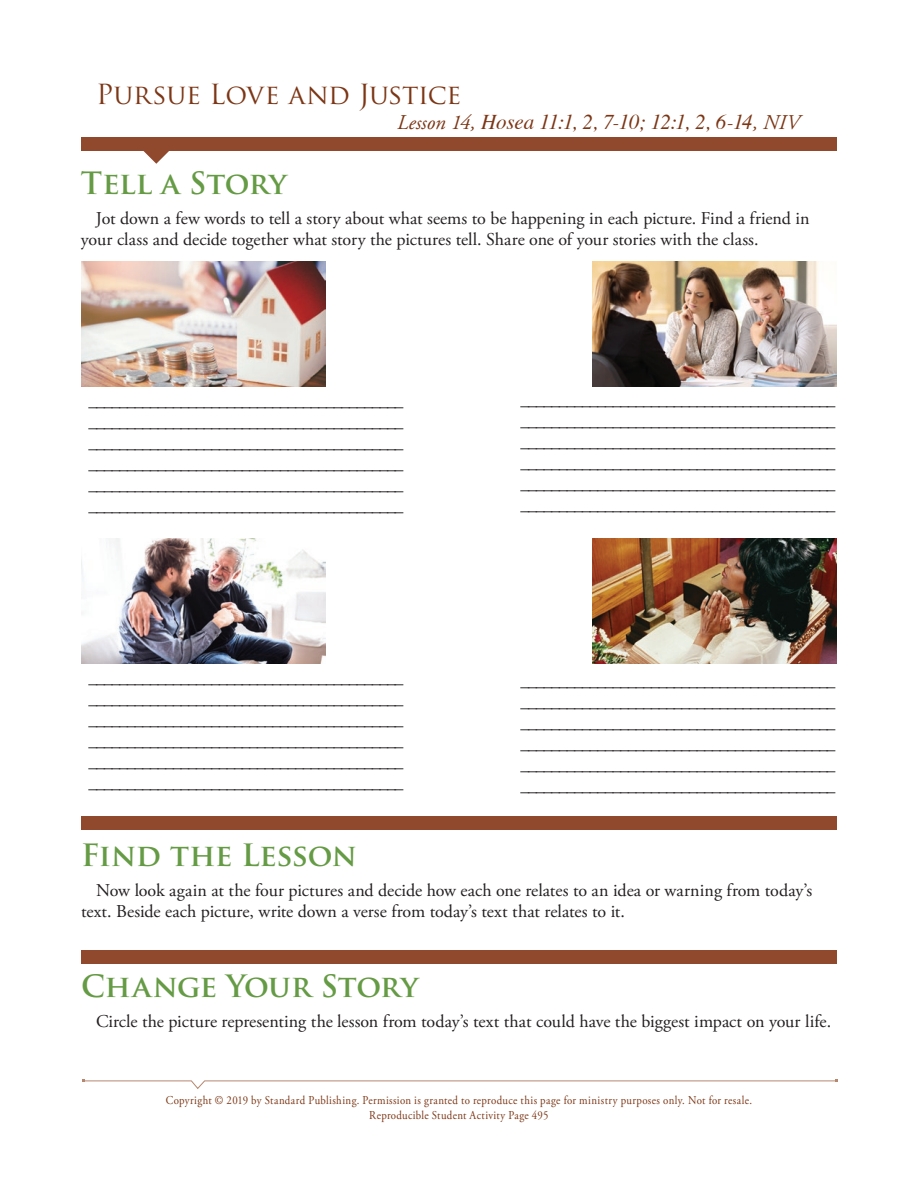
<style>
.page{position:relative;width:918px;height:1188px;background:#fff}
.page>*{position:absolute;margin:0;border:0;box-sizing:border-box;transform-origin:0 0}
.Repro_Head{font:700 30px "Trajan Pro";letter-spacing:-.01em;color:#659b44}
.Repro_Footer_Title{font:27px "Trajan Pro";letter-spacing:-.01em;color:#7c3615}
.Repro_Footer_Title-2{font:italic 21px "Times";letter-spacing:-.02em;color:#7c3615}
.Repro_Body{font:18px/21px "Adobe Garamond Pro";color:#231f20}
.Repro_Body-2{font:12px "Adobe Garamond Pro";letter-spacing:.035em;color:#7c3615;scale:.9 1}
.s1{font-family:"Adobe Garamond Pro"}
</style>
<div class="page">
<svg style="left:82px;top:1079px;width:756px;height:10px"></svg>
<div style="left:81px;top:137px;width:756px;height:14px;background:#90492c"></div>
<svg style="left:144px;top:151px;width:25px;height:13px"></svg>
<div style="left:81px;top:950px;width:756px;height:14px;background:#90492c"></div>
<img style="left:81px;top:261px;width:244px;height:125px">
<img style="left:592px;top:261px;width:244px;height:125px">
<img style="left:82px;top:538px;width:244px;height:126px">
<img style="left:593px;top:538px;width:244px;height:126px">
<div style="left:81px;top:816px;width:756px;height:14px;background:#90492c"></div>
<p class="Repro_Footer_Title" style="left:96px;top:77px;width:367px">Pursue Love and Justice</p>
<p class="Repro_Footer_Title-2" style="left:397px;top:104px;width:404px"><span class="s1">Lesson 14,</span> Hosea 11:1, 2, 7-10; 12:1, 2, 6-14<span class="s1">, NIV</span></p>
<p class="Repro_Head" style="left:81px;top:164px;width:208px">Tell a Story</p>
<p class="Repro_Body" style="left:81px;top:208px;width:730px;text-indent:15px">Jot down a few words to tell a story about what seems to be happening in each picture. Find a friend in your class and decide together what story the pictures tell. Share one of your stories with the class.</p>
<p class="Repro_Body" style="left:89px;top:390px;width:317px">_________________________________________</p>
<p class="Repro_Body" style="left:89px;top:411px;width:317px">_________________________________________</p>
<p class="Repro_Body" style="left:89px;top:432px;width:317px">_________________________________________</p>
<p class="Repro_Body" style="left:89px;top:453px;width:317px">_________________________________________</p>
<p class="Repro_Body" style="left:89px;top:474px;width:317px">_________________________________________</p>
<p class="Repro_Body" style="left:89px;top:495px;width:317px">_________________________________________</p>
<p class="Repro_Body" style="left:89px;top:668px;width:317px">_________________________________________</p>
<p class="Repro_Body" style="left:89px;top:689px;width:317px">_________________________________________</p>
<p class="Repro_Body" style="left:89px;top:710px;width:317px">_________________________________________</p>
<p class="Repro_Body" style="left:89px;top:731px;width:317px">_________________________________________</p>
<p class="Repro_Body" style="left:89px;top:752px;width:317px">_________________________________________</p>
<p class="Repro_Body" style="left:89px;top:773px;width:317px">_________________________________________</p>
<p class="Repro_Body" style="left:521px;top:390px;width:317px">_________________________________________</p>
<p class="Repro_Body" style="left:521px;top:411px;width:317px">_________________________________________</p>
<p class="Repro_Body" style="left:521px;top:432px;width:317px">_________________________________________</p>
<p class="Repro_Body" style="left:521px;top:453px;width:317px">_________________________________________</p>
<p class="Repro_Body" style="left:521px;top:474px;width:317px">_________________________________________</p>
<p class="Repro_Body" style="left:521px;top:495px;width:317px">_________________________________________</p>
<p class="Repro_Body" style="left:521px;top:670px;width:317px">_________________________________________</p>
<p class="Repro_Body" style="left:521px;top:691px;width:317px">_________________________________________</p>
<p class="Repro_Body" style="left:521px;top:712px;width:317px">_________________________________________</p>
<p class="Repro_Body" style="left:521px;top:733px;width:317px">_________________________________________</p>
<p class="Repro_Body" style="left:521px;top:754px;width:317px">_________________________________________</p>
<p class="Repro_Body" style="left:521px;top:775px;width:317px">_________________________________________</p>
<p class="Repro_Head" style="left:81px;top:837px;width:277px">Find the Lesson</p>
<p class="Repro_Body" style="left:81px;top:881px;width:733px;text-indent:15px">Now look again at the four pictures and decide how each one relates to an idea or warning from today’s text. Beside each picture, write down a verse from today’s text that relates to it.</p>
<p class="Repro_Head" style="left:81px;top:968px;width:339px">Change Your Story</p>
<p class="Repro_Body" style="left:96px;top:1012px;width:737px">Circle the picture representing the lesson from today’s text that could have the biggest impact on your life.</p>
<p class="Repro_Body-2" style="left:166px;top:1093px;width:653px">Copyright © 2019 by Standard Publishing. Permission is granted to reproduce this page for ministry purposes only. Not for resale.</p>
<p class="Repro_Body-2" style="left:369px;top:1108px;width:201px">Reproducible Student Activity Page 495</p>
</div>
